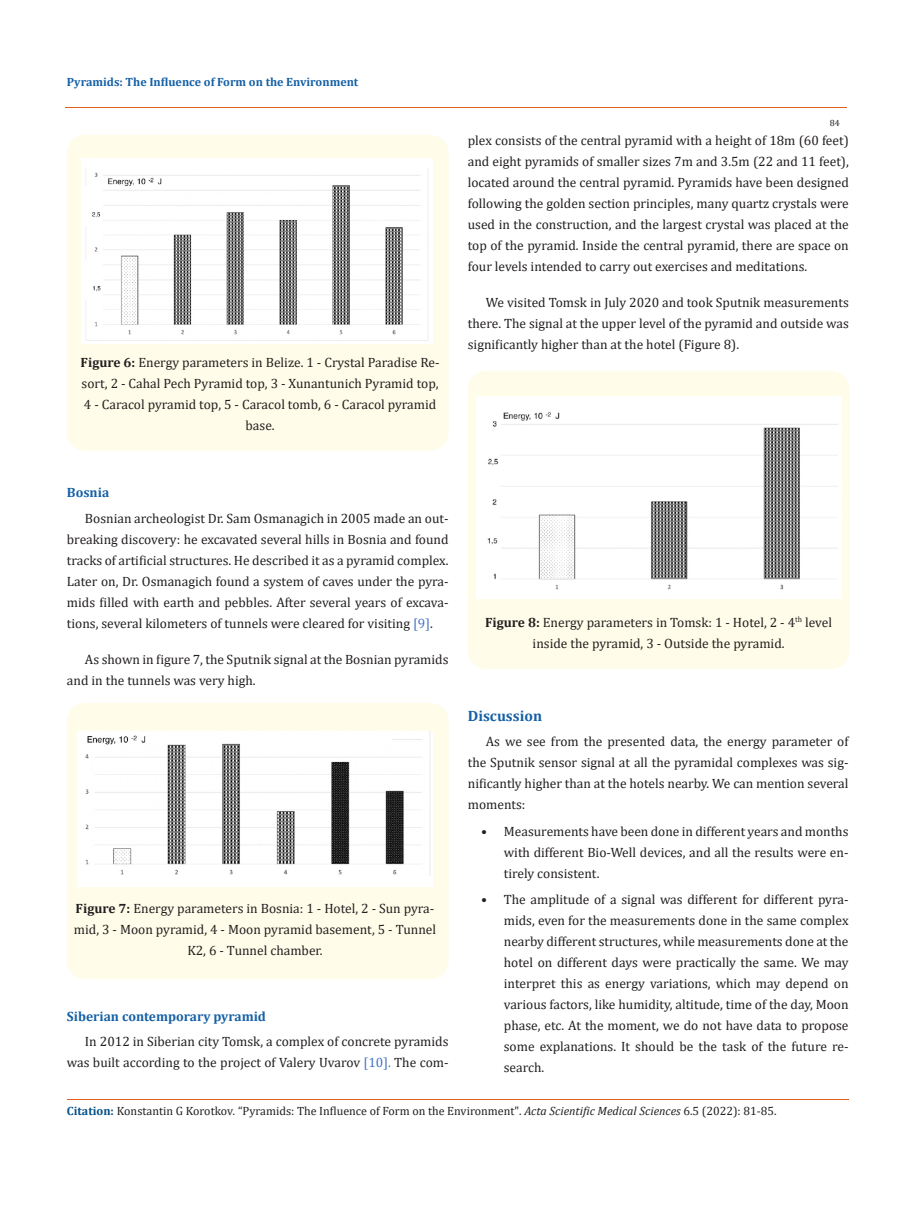
<style>
.page{position:relative;width:917px;height:1206px;background:#fff}
.page>*{position:absolute;margin:0;border:0;box-sizing:border-box;transform-origin:0 0}
.t1{font:700 15px "Cambria";color:#1560a6}
.t2{font:13.5px/21px "Cambria";color:#231f20;text-align:justify}
.t3{font:700 13.5px "Cambria";color:#1560a6}
.t4{font:12px "Cambria";color:#231f20}
.t5{font:700 12px "Cambria";color:#1560a6}
.t6{font:9px "Cambria";color:#231f20}
.s1{font-weight:700}
.s2{color:#4472c4}
.s3{font-weight:700;color:#035089}
.s4{font-style:italic}
</style>
<div class="page">
<div style="left:67px;top:703px;width:381px;height:276px;background:#fffde9;border-radius:18px"></div>
<img style="left:78px;top:731px;width:354px;height:156px">
<div style="left:468px;top:371px;width:381px;height:298px;background:#fffde9;border-radius:18px"></div>
<img style="left:476px;top:397px;width:365px;height:201px">
<hr style="left:65px;top:108px;width:782px;height:1px;background:#e05d1a">
<hr style="left:67px;top:1100px;width:781px;height:1px;background:#e05d1a">
<div style="left:67px;top:135px;width:381px;height:316px;background:#fffde9;border-radius:18px"></div>
<img style="left:82px;top:159px;width:350px;height:184px">
<p class="t5" style="left:67px;top:73px;width:293px">Pyramids: The Influence of Form on the Environment</p>
<p class="t2" style="left:81px;top:352px;width:360px;text-align:center"><span class="s1">Figure 6:</span> Energy parameters in Belize. 1 - Crystal Paradise Re&shy;sort, 2 - Cahal Pech Pyramid top, 3 - Xunantunich Pyramid top, 4 - Caracol pyramid top, 5 - Caracol tomb, 6 - Caracol pyramid base.</p>
<p class="t6" style="left:829px;top:118px;width:11px">84</p>
<p class="t2" style="left:468px;top:130px;width:382px">plex consists of the central pyramid with a height of 18m (60 feet) and eight pyramids of smaller sizes 7m and 3.5m (22 and 11 feet), located around the central pyramid. Pyramids have been designed following the golden section principles, many quartz crystals were used in the construction, and the largest crystal was placed at the top of the pyramid. Inside the central pyramid, there are space on four levels intended to carry out exercises and meditations.</p>
<p class="t2" style="left:468px;top:292px;width:382px;text-indent:18px">We visited Tomsk in July 2020 and took Sputnik measurements there. The signal at the upper level of the pyramid and outside was significantly higher than at the hotel (Figure 8).</p>
<p class="t3" style="left:67px;top:483px;width:44px">Bosnia</p>
<p class="t2" style="left:67px;top:508px;width:383px;text-indent:18px">Bosnian archeologist Dr. Sam Osmanagich in 2005 made an out&shy;breaking discovery: he excavated several hills in Bosnia and found tracks of artificial structures. He described it as a pyramid complex.<br>Later on, Dr. Osmanagich found a system of caves under the pyra&shy;mids filled with earth and pebbles. After several years of excava&shy;tions, several kilometers of tunnels were cleared for visiting <span class="s2">[9]</span>.</p>
<p class="t2" style="left:67px;top:649px;width:383px;text-indent:18px">As shown in figure 7, the Sputnik signal at the Bosnian pyramids and in the tunnels was very high.</p>
<p class="t2" style="left:74px;top:898px;width:364px;text-align:center"><span class="s1">Figure 7:</span> Energy parameters in Bosnia: 1 - Hotel, 2 - Sun pyra&shy;mid, 3 - Moon pyramid, 4 - Moon pyramid basement, 5 - Tunnel<br>K2, 6 - Tunnel chamber.</p>
<p class="t3" style="left:67px;top:1007px;width:200px">Siberian contemporary pyramid</p>
<p class="t2" style="left:67px;top:1031px;width:383px;text-align:right">In 2012 in Siberian city Tomsk, a complex of concrete pyramids was built according to the project of Valery Uvarov <span class="s2">[10].</span> The com-</p>
<p class="t2" style="left:485px;top:611px;width:348px;text-align:center"><span class="s1">Figure 8:</span> Energy parameters in Tomsk: 1 - Hotel, 2 - 4<sup>th</sup> level inside the pyramid, 3 - Outside the pyramid.</p>
<p class="t1" style="left:468px;top:705px;width:76px">Discussion</p>
<p class="t2" style="left:468px;top:731px;width:382px;text-indent:18px">As we see from the presented data, the energy parameter of the Sputnik sensor signal at all the pyramidal complexes was sig&shy;nificantly higher than at the hotels nearby. We can mention several moments:</p>
<p class="t2" style="left:504px;top:821px;width:346px;text-indent:-22px">• Measurements have been done in different years and months with different Bio-Well devices, and all the results were en&shy;tirely consistent.</p>
<p class="t2" style="left:504px;top:888px;width:346px;text-indent:-22px">• The amplitude of a signal was different for different pyra&shy;mids, even for the measurements done in the same complex nearby different structures, while measurements done at the hotel on different days were practically the same. We may interpret this as energy variations, which may depend on various factors, like humidity, altitude, time of the day, Moon phase, etc. At the moment, we do not have data to propose some explanations. It should be the task of the future re&shy;search.</p>
<p class="t4" style="left:67px;top:1104px;width:711px"><span class="s3">Citation:</span> Konstantin G Korotkov<span class="s4">.</span> “Pyramids: The Influence of Form on the Environment". <span class="s4">Acta Scientific Medical Sciences</span> 6.5 (2022): 81-85.</p>
</div>
